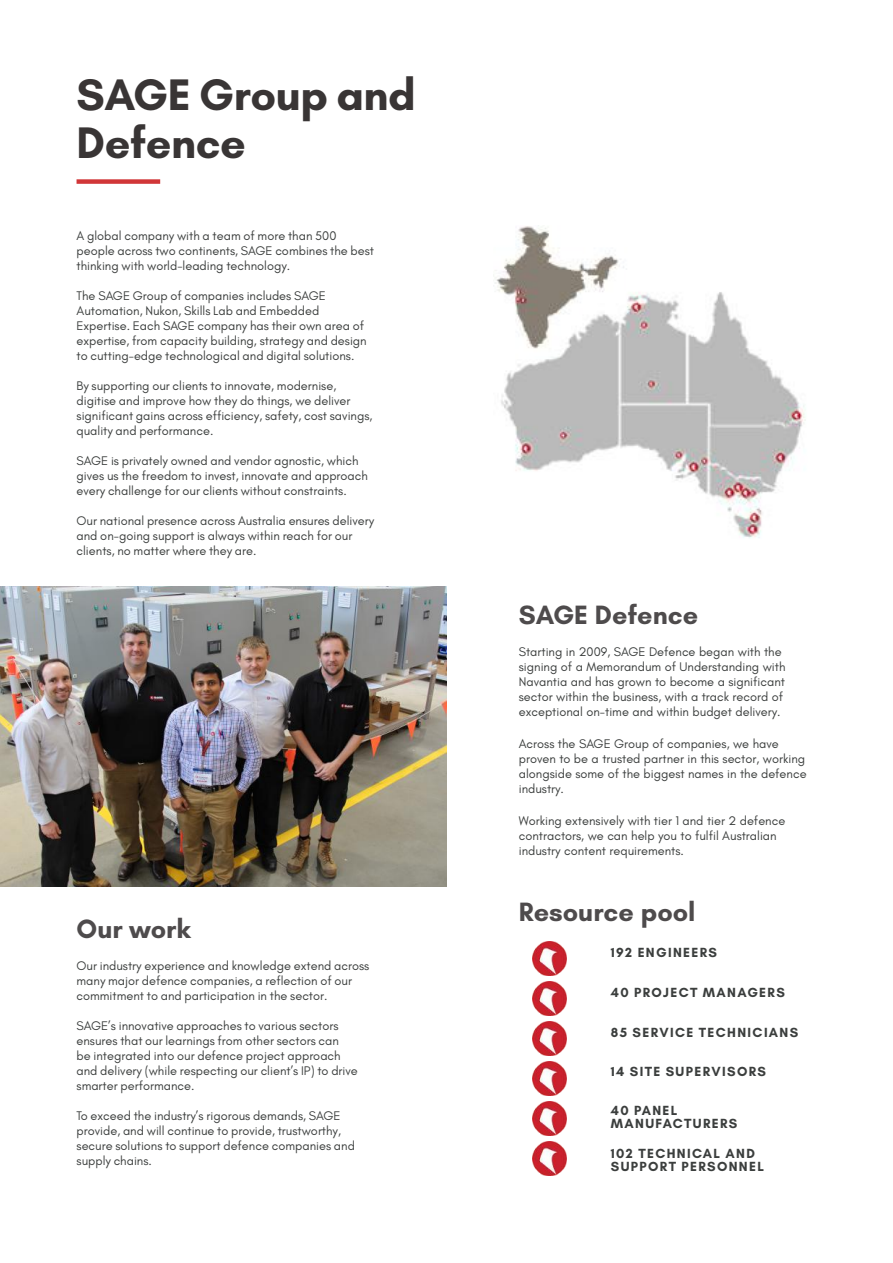
<style>
.page{position:relative;width:893px;height:1263px;background:#fff}
.page>*{position:absolute;margin:0;border:0;box-sizing:border-box;transform-origin:0 0}
.t1{font:700 45px/48px "Glacial Indifference";letter-spacing:-.01em;color:#393535}
.t2{font:700 27px "Glacial Indifference";color:#4e4b4c}
.t3{font:700 13.5px/13.5px "Glacial Indifference";letter-spacing:.1em;color:#3b3e3d}
.t4{font:12.75px/15px "Glacial Indifference";color:#3b3e3d}
</style>
<div class="page">
<div style="left:77px;top:179px;width:83px;height:5px;background:#d13638"></div>
<img style="left:0;top:587px;width:446px;height:299px">
<img style="left:493px;top:226px;width:313px;height:312px">
<img style="left:532px;top:941px;width:35px;height:34px">
<img style="left:532px;top:981px;width:35px;height:34px">
<img style="left:532px;top:1021px;width:35px;height:34px">
<img style="left:532px;top:1062px;width:35px;height:33px">
<img style="left:532px;top:1102px;width:35px;height:34px">
<img style="left:532px;top:1142px;width:35px;height:34px">
<h1 class="t1" style="left:77px;top:71px;width:341px">SAGE Group and<br>Defence</h1>
<p class="t4" style="left:77px;top:228px;width:299px">A global company with a team of more than 500 people across two continents, SAGE combines the best thinking with world-leading technology.</p>
<p class="t4" style="left:77px;top:288px;width:292px">The SAGE Group of companies includes SAGE Automation, Nukon, Skills Lab and Embedded Expertise. Each SAGE company has their own area of expertise, from capacity building, strategy and design to cutting-edge technological and digital solutions.</p>
<p class="t4" style="left:77px;top:378px;width:297px">By supporting our clients to innovate, modernise, digitise and improve how they do things, we deliver significant gains across efficiency, safety, cost savings, quality and performance.</p>
<p class="t4" style="left:77px;top:453px;width:293px">SAGE is privately owned and vendor agnostic, which gives us the freedom to invest, innovate and approach every challenge for our clients without constraints.</p>
<p class="t4" style="left:77px;top:513px;width:299px">Our national presence across Australia ensures delivery and on-going support is always within reach for our clients, no matter where they are.</p>
<h2 class="t2" style="left:77px;top:912px;width:116px">Our work</h2>
<p class="t4" style="left:77px;top:959px;width:294px">Our industry experience and knowledge extend across many major defence companies, a reflection of our commitment to and participation in the sector.</p>
<p class="t4" style="left:77px;top:1019px;width:283px">SAGE’s innovative approaches to various sectors ensures that our learnings from other sectors can<br>be integrated into our defence project approach and delivery (while respecting our client’s IP) to drive smarter performance.</p>
<p class="t4" style="left:77px;top:1109px;width:280px">To exceed the industry’s rigorous demands, SAGE provide, and will continue to provide, trustworthy, secure solutions to support defence companies and supply chains.</p>
<h2 class="t2" style="left:519px;top:598px;width:181px">SAGE Defence</h2>
<p class="t4" style="left:519px;top:644px;width:268px">Starting in 2009, SAGE Defence began with the signing of a Memorandum of Understanding with Navantia and has grown to become a significant sector within the business, with a track record of exceptional on-time and within budget delivery.</p>
<p class="t4" style="left:519px;top:736px;width:289px">Across the SAGE Group of companies, we have proven to be a trusted partner in this sector, working alongside some of the biggest names in the defence industry.</p>
<p class="t4" style="left:519px;top:813px;width:268px">Working extensively with tier 1 and tier 2 defence contractors, we can help you to fulfil Australian industry content requirements.</p>
<h2 class="t2" style="left:519px;top:895px;width:178px">Resource pool</h2>
<p class="t3" style="left:611px;top:945px;width:108px">192 ENGINEERS</p>
<p class="t3" style="left:611px;top:986px;width:175px">40 PROJECT MANAGERS</p>
<p class="t3" style="left:611px;top:1026px;width:189px">85 SERVICE TECHNICIANS</p>
<p class="t3" style="left:611px;top:1065px;width:157px">14 SITE SUPERVISORS</p>
<p class="t3" style="left:611px;top:1103px;width:128px">40 PANEL<br>MANUFACTURERS</p>
<p class="t3" style="left:611px;top:1146px;width:155px">102 TECHNICAL AND<br>SUPPORT PERSONNEL</p>
</div>
